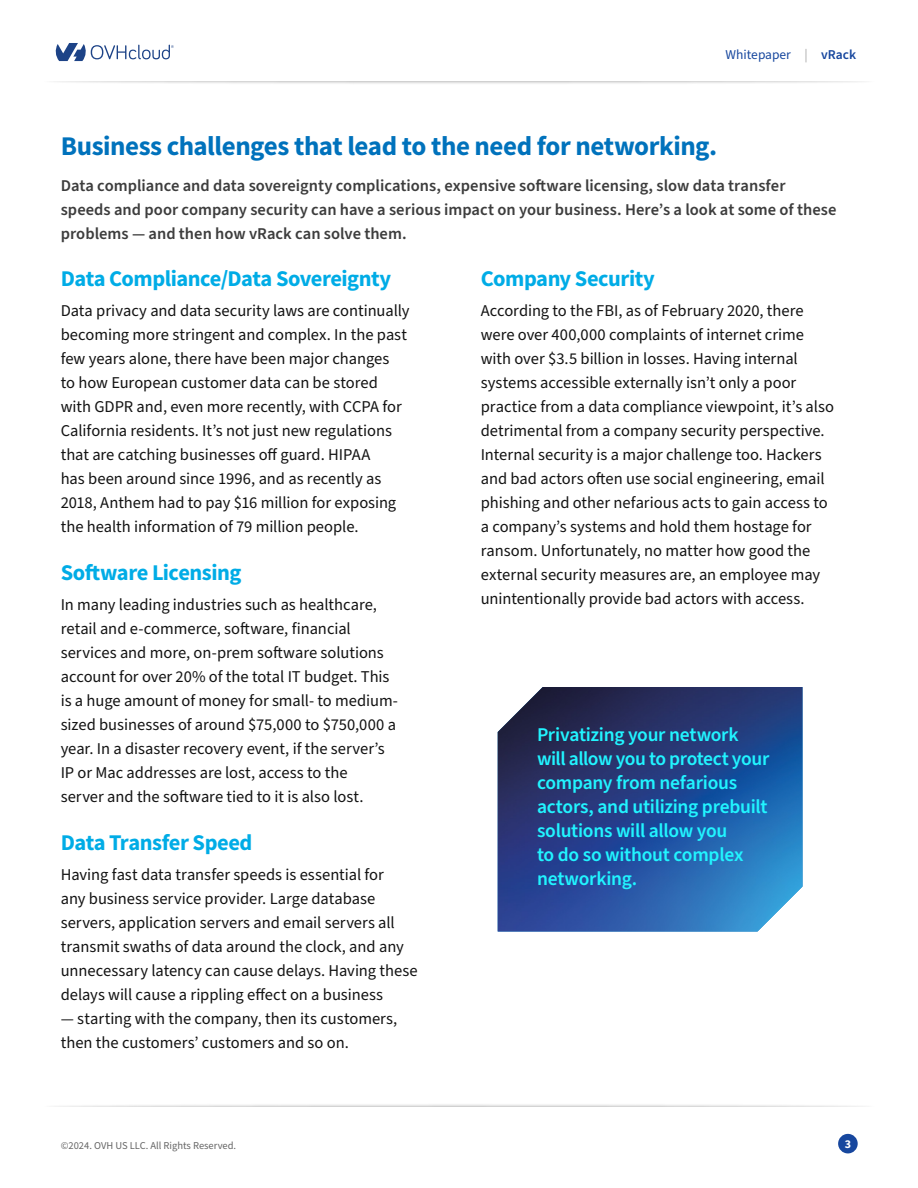
<style>
.page{position:relative;width:918px;height:1188px;background:#fff}
.page>*{position:absolute;margin:0;border:0;box-sizing:border-box;transform-origin:0 0}
.t1{font:700 27px "Source Sans Pro";letter-spacing:-.015em;color:#0072bc}
.t2{font:700 22.5px "Source Sans Pro";letter-spacing:-.025em;color:#00ace6}
.t3{font:600 19.5px/24px "Source Sans Pro";letter-spacing:-.015em;color:#21f4ff}
.t4{font:16.5px/24px "Source Sans Pro";letter-spacing:-.005em;color:#131313}
.t5{font:600 16.5px/24px "Source Sans Pro";color:#3d3d3d}
.t6{font:13.5px "Source Sans Pro";color:#17479e}
.t7{font:700 12px "Source Sans Pro";color:#fff}
.t8{font:10.5px "Source Sans Pro";color:#666}
.s1{color:#a7a7a7}
.s2{font-weight:600}
</style>
<div class="page">
<div style="left:838px;top:1134px;width:20px;height:19px;background:#17479e;border-radius:50%"></div>
<div style="left:42px;top:70px;width:835px;height:16px;background:#000;opacity:.75"></div>
<div style="left:20px;top:70px;width:879px;height:11px;background:#fff"></div>
<div style="left:42px;top:1102px;width:835px;height:16px;background:#000;opacity:.75"></div>
<div style="left:20px;top:1107px;width:879px;height:11px;background:#fff"></div>
<svg style="left:56px;top:43px;width:118px;height:18px"></svg>
<img style="left:498px;top:687px;width:304px;height:245px">
<p class="t6" style="left:726px;top:45px;width:132px">Whitepaper <span class="s1">|</span> <span class="s2">vRack</span></p>
<h1 class="t1" style="left:61px;top:128px;width:658px">Business challenges that lead to the need for networking.</h1>
<p class="t5" style="left:61px;top:174px;width:777px">Data compliance and data sovereignty complications, expensive software licensing, slow data transfer speeds and poor company security can have a serious impact on your business. Here’s a look at some of these problems — and then how vRack can solve them.</p>
<h2 class="t2" style="left:61px;top:263px;width:332px">Data Compliance/Data Sovereignty</h2>
<p class="t4" style="left:61px;top:299px;width:350px">Data privacy and data security laws are continually becoming more stringent and complex. In the past few years alone, there have been major changes<br>to how European customer data can be stored with GDPR and, even more recently, with CCPA for California residents. It’s not just new regulations that are catching businesses off guard. HIPAA<br>has been around since 1996, and as recently as 2018, Anthem had to pay $16 million for exposing the health information of 79 million people.</p>
<h2 class="t2" style="left:61px;top:557px;width:182px">Software Licensing</h2>
<p class="t4" style="left:61px;top:593px;width:339px">In many leading industries such as healthcare, retail and e-commerce, software, financial services and more, on-prem software solutions account for over 20% of the total IT budget. This is a huge amount of money for small- to medium&shy;sized businesses of around $75,000 to $750,000 a year. In a disaster recovery event, if the server’s IP or Mac addresses are lost, access to the<br>server and the software tied to it is also lost.</p>
<h2 class="t2" style="left:61px;top:827px;width:193px">Data Transfer Speed</h2>
<p class="t4" style="left:61px;top:863px;width:358px">Having fast data transfer speeds is essential for<br>any business service provider. Large database servers, application servers and email servers all transmit swaths of data around the clock, and any unnecessary latency can cause delays. Having these delays will cause a rippling effect on a business</p>
<p class="t4" style="left:61px;top:1007px;width:338px">— starting with the company, then its customers, then the customers’ customers and so on.</p>
<h2 class="t2" style="left:481px;top:263px;width:176px">Company Security</h2>
<p class="t4" style="left:481px;top:299px;width:355px">According to the FBI, as of February 2020, there were over 400,000 complaints of internet crime with over $3.5 billion in losses. Having internal systems accessible externally isn’t only a poor practice from a data compliance viewpoint, it’s also detrimental from a company security perspective.<br>Internal security is a major challenge too. Hackers and bad actors often use social engineering, email phishing and other nefarious acts to gain access to a company’s systems and hold them hostage for ransom. Unfortunately, no matter how good the external security measures are, an employee may unintentionally provide bad actors with access.</p>
<p class="t3" style="left:537px;top:724px;width:234px">Privatizing your network will allow you to protect your company from nefarious actors, and utilizing prebuilt solutions will allow you<br>to do so without complex networking.</p>
<p class="t8" style="left:61px;top:1139px;width:177px">©2024. OVH US LLC. All Rights Reserved.</p>
<p class="t7" style="left:845px;top:1136px;width:8px">3</p>
</div>
